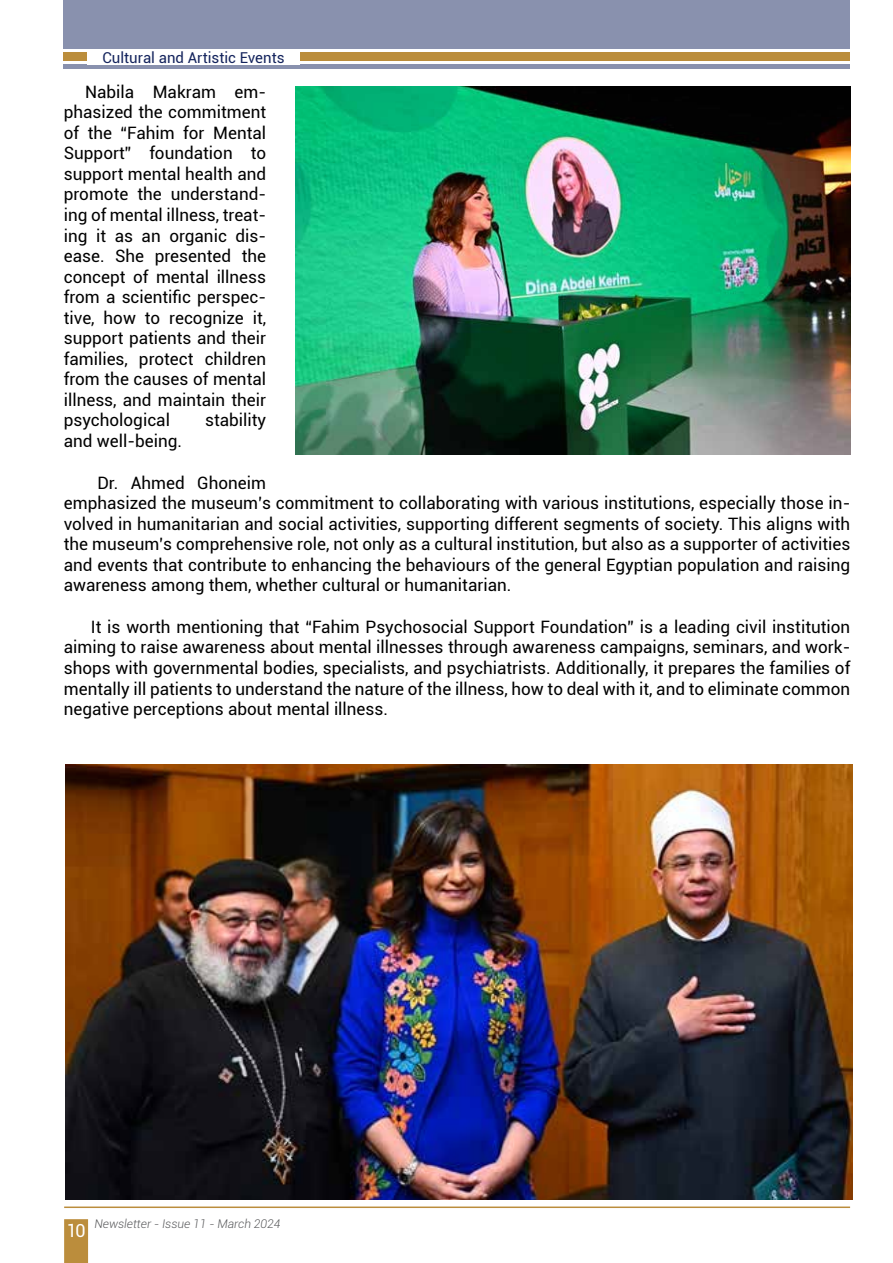
<style>
.page{position:relative;width:893px;height:1263px;background:#fff}
.page>*{position:absolute;margin:0;border:0;box-sizing:border-box;transform-origin:0 0}
.t1{font:18px "Roboto";color:#fff}
.t2{font:17.1px/20.5px "Roboto";color:#000;text-align:justify}
.t3{font:15px "Roboto";color:#14245d}
.t4{font:italic 300 12px "Roboto";color:#58595b}
</style>
<div class="page">
<hr style="left:64px;top:65px;width:786px;height:4px;background:#8991ae">
<div style="left:64px;top:0;width:786px;height:49px;background:#8991ae"></div>
<div style="left:64px;top:53px;width:786px;height:8px;background:#bb8d3c"></div>
<hr style="left:64px;top:1206px;width:786px;height:2px;background:#bb8d3c">
<svg style="left:64px;top:1219px;width:24px;height:44px"></svg>
<img style="left:296px;top:86px;width:554px;height:369px">
<img style="left:66px;top:764px;width:786px;height:435px">
<div style="left:87px;top:49px;width:213px;height:16px;background:#fff"></div>
<p class="t3" style="left:102px;top:47px;width:184px">Cultural and Artistic Events</p>
<p class="t2" style="left:64px;top:81px;width:204px;text-indent:21px">Nabila Makram em&shy;phasized the commitment of the “Fahim for Mental Support” foundation to support mental health and promote the understand&shy;ing of mental illness, treat&shy;ing it as an organic dis&shy;ease. She presented the concept of mental illness from a scientific perspec&shy;tive, how to recognize it, support patients and their families, protect children from the causes of mental illness, and maintain their psychological</p>
<p class="t2" style="left:205px;top:409px;width:63px">stability</p>
<p class="t2" style="left:64px;top:430px;width:120px">and well-being.</p>
<p class="t2" style="left:64px;top:471px;width:788px;text-align:left;text-indent:34px">Dr. Ahmed Ghoneim<br>emphasized the museum’s commitment to collaborating with various institutions, especially those in&shy;volved in humanitarian and social activities, supporting different segments of society. This aligns with the museum’s comprehensive role, not only as a cultural institution, but also as a supporter of activities and events that contribute to enhancing the behaviours of the general Egyptian population and raising awareness among them, whether cultural or humanitarian.</p>
<p class="t2" style="left:64px;top:616px;width:788px;text-indent:27px">It is worth mentioning that “Fahim Psychosocial Support Foundation” is a leading civil institution aiming to raise awareness about mental illnesses through awareness campaigns, seminars, and work&shy;shops with governmental bodies, specialists, and psychiatrists. Additionally, it prepares the families of mentally ill patients to understand the nature of the illness, how to deal with it, and to eliminate common negative perceptions about mental illness.</p>
<p class="t1" style="left:67px;top:1218px;width:20px">10</p>
<p class="t4" style="left:94px;top:1215px;width:188px">Newsletter - Issue 11 - March 2024</p>
</div>
